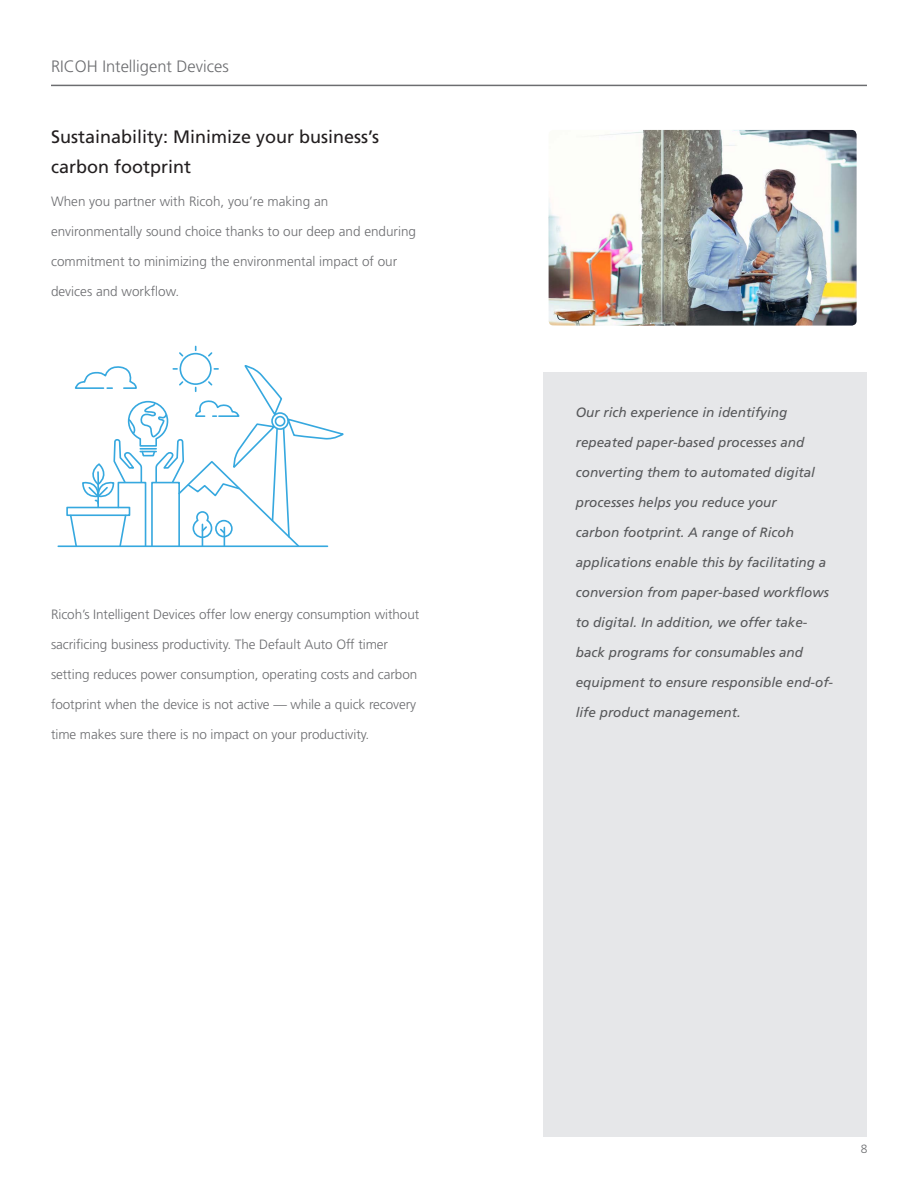
<style>
.page{position:relative;width:918px;height:1188px;background:#fff}
.page>*{position:absolute;margin:0;border:0;box-sizing:border-box;transform-origin:0 0}
.t1{font:18px/30px "Frutiger LT Std";color:#231f20}
.t2{font:300 16.5px "Frutiger LT Std";color:#6c6d70}
.Body{font:300 13.5px "Frutiger LT Std";letter-spacing:-.005em;color:#6c6d70}
.Box-out_italic{font:italic 13.5px "Frutiger LT Std";color:#57585a}
.Page_Number{font:300 12px "Frutiger LT Std";color:#6c6d70}
</style>
<div class="page">
<hr style="left:58px;top:545px;width:269px;height:2px;background:#36a8df">
<div style="left:66px;top:507px;width:64px;height:9px;border:2px solid #36a8df"></div>
<svg style="left:69px;top:346px;width:275px;height:202px"></svg>
<div style="left:544px;top:372px;width:323px;height:765px;background:#e6e7e9"></div>
<hr style="left:51px;top:85px;width:816px;height:1px;background:#6c6d70">
<img style="left:549px;top:130px;width:308px;height:196px">
<p class="t2" style="left:51px;top:57px;width:179px">RICOH Intelligent Devices</p>
<p class="t1" style="left:51px;top:122px;width:330px">Sustainability: Minimize your business’s carbon footprint</p>
<p class="Body" style="left:51px;top:194px;width:279px">When you partner with Ricoh, you’re making an</p>
<p class="Body" style="left:51px;top:224px;width:367px">environmentally sound choice thanks to our deep and enduring</p>
<p class="Body" style="left:51px;top:254px;width:348px">commitment to minimizing the environmental impact of our</p>
<p class="Body" style="left:51px;top:284px;width:130px">devices and workflow.</p>
<p class="Body" style="left:51px;top:607px;width:370px">Ricoh’s Intelligent Devices offer low energy consumption without</p>
<p class="Body" style="left:51px;top:637px;width:339px">sacrificing business productivity. The Default Auto Off timer</p>
<p class="Body" style="left:51px;top:667px;width:368px">setting reduces power consumption, operating costs and carbon</p>
<p class="Body" style="left:51px;top:697px;width:367px">footprint when the device is not active — while a quick recovery</p>
<p class="Body" style="left:51px;top:727px;width:320px">time makes sure there is no impact on your productivity.</p>
<p class="Box-out_italic" style="left:576px;top:404px;width:213px">Our rich experience in identifying</p>
<p class="Box-out_italic" style="left:576px;top:434px;width:230px">repeated paper-based processes and</p>
<p class="Box-out_italic" style="left:576px;top:464px;width:241px">converting them to automated digital</p>
<p class="Box-out_italic" style="left:576px;top:494px;width:203px">processes helps you reduce your</p>
<p class="Box-out_italic" style="left:576px;top:524px;width:220px">carbon footprint. A range of Ricoh</p>
<p class="Box-out_italic" style="left:576px;top:554px;width:252px">applications enable this by facilitating a</p>
<p class="Box-out_italic" style="left:576px;top:584px;width:255px">conversion from paper-based workflows</p>
<p class="Box-out_italic" style="left:576px;top:614px;width:233px">to digital. In addition, we offer take-</p>
<p class="Box-out_italic" style="left:576px;top:644px;width:229px">back programs for consumables and</p>
<p class="Box-out_italic" style="left:576px;top:674px;width:259px">equipment to ensure responsible end-of-</p>
<p class="Box-out_italic" style="left:576px;top:704px;width:167px">life product management.</p>
<p class="Page_Number" style="left:861px;top:1142px;width:8px">8</p>
</div>
